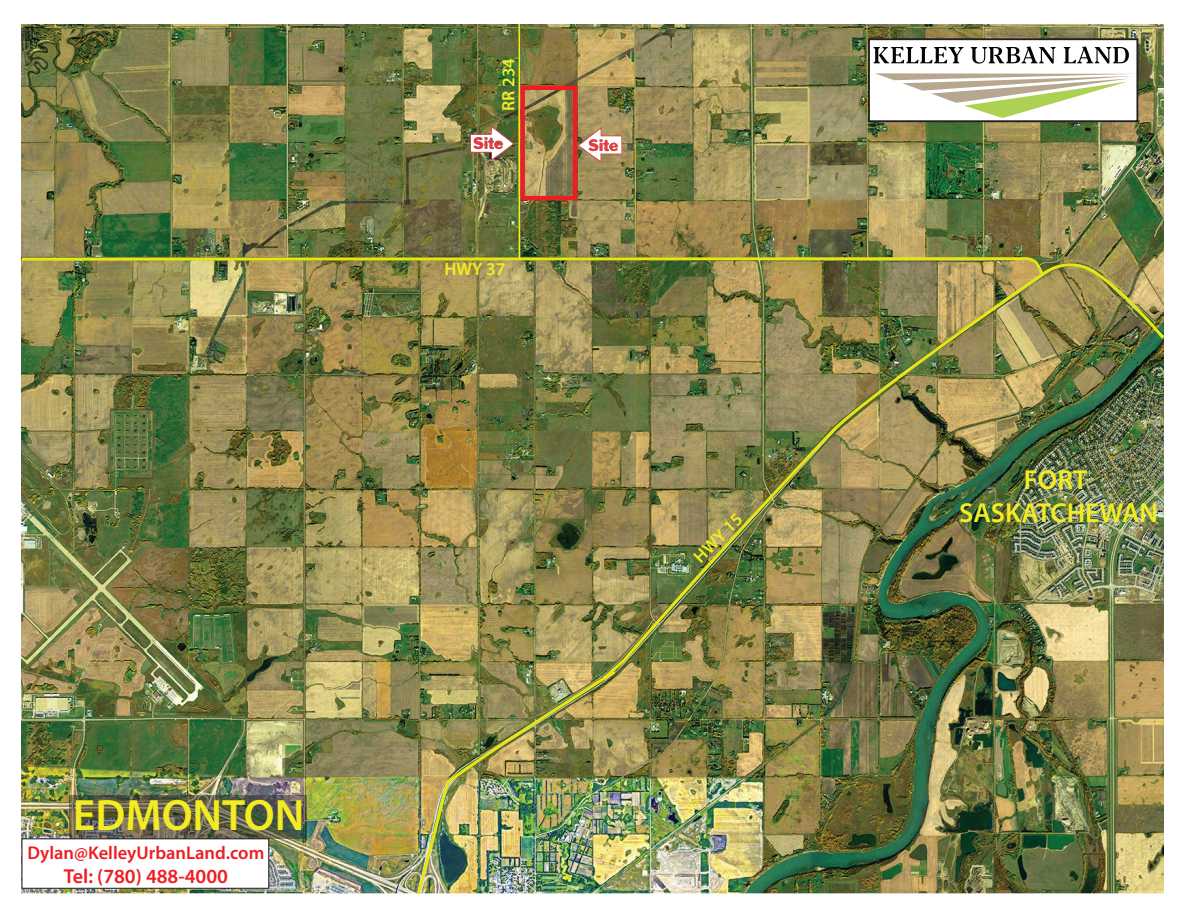
<style>
.page{position:relative;width:1188px;height:918px;background:#fff}
.page>*{position:absolute;margin:0;border:0;box-sizing:border-box;transform-origin:0 0}
.t1{font:600 44.1px "Myriad Pro";color:#f4ec22}
.t2{font:600 27.6px/33px "Myriad Pro";color:#f4ec22;text-align:center}
.t3{font:600 20.1px "Myriad Pro";color:#ee1d23}
.t4{font:600 18.45px "Myriad Pro";color:#ee1d23}
.t5{font:600 18px "Myriad Pro";color:#f4ec22}
</style>
<div class="page">
<img style="left:21px;top:24px;width:1142px;height:870px">
<svg style="left:867px;top:37px;width:272px;height:86px"></svg>
<div style="left:22px;top:838px;width:247px;height:51px;background:#fff;border:1px solid #231f20"></div>
<div style="left:520px;top:86px;width:57px;height:114px;border:4px solid #ee1d23"></div>
<svg style="left:578px;top:127px;width:44px;height:35px"></svg>
<svg style="left:470px;top:125px;width:45px;height:36px"></svg>
<img style="left:21px;top:256px;width:1023px;height:23px">
<img style="left:415px;top:265px;width:750px;height:630px">
<hr style="left:519px;top:24px;width:1px;height:235px;background:#f4ec22">
<img style="left:69px;top:795px;width:238px;height:44px">
<p class="t5" style="left:497px;top:111px;width:55px;rotate:-90deg">RR 234</p>
<p class="t5" style="left:444px;top:258px;width:63px">HWY 37</p>
<h1 class="t1" style="left:73px;top:787px;width:233px">EDMONTON</h1>
<p class="t4" style="left:27px;top:841px;width:238px">Dylan@KelleyUrbanLand.com</p>
<p class="t3" style="left:64px;top:863px;width:166px">Tel: (780) 488-4000</p>
<p class="t5" style="left:689px;top:551px;width:63px;rotate:-45deg">HWY 15</p>
<h2 class="t2" style="left:959px;top:463px;width:201px">FORT<br>SASKATCHEWAN</h2>
</div>
